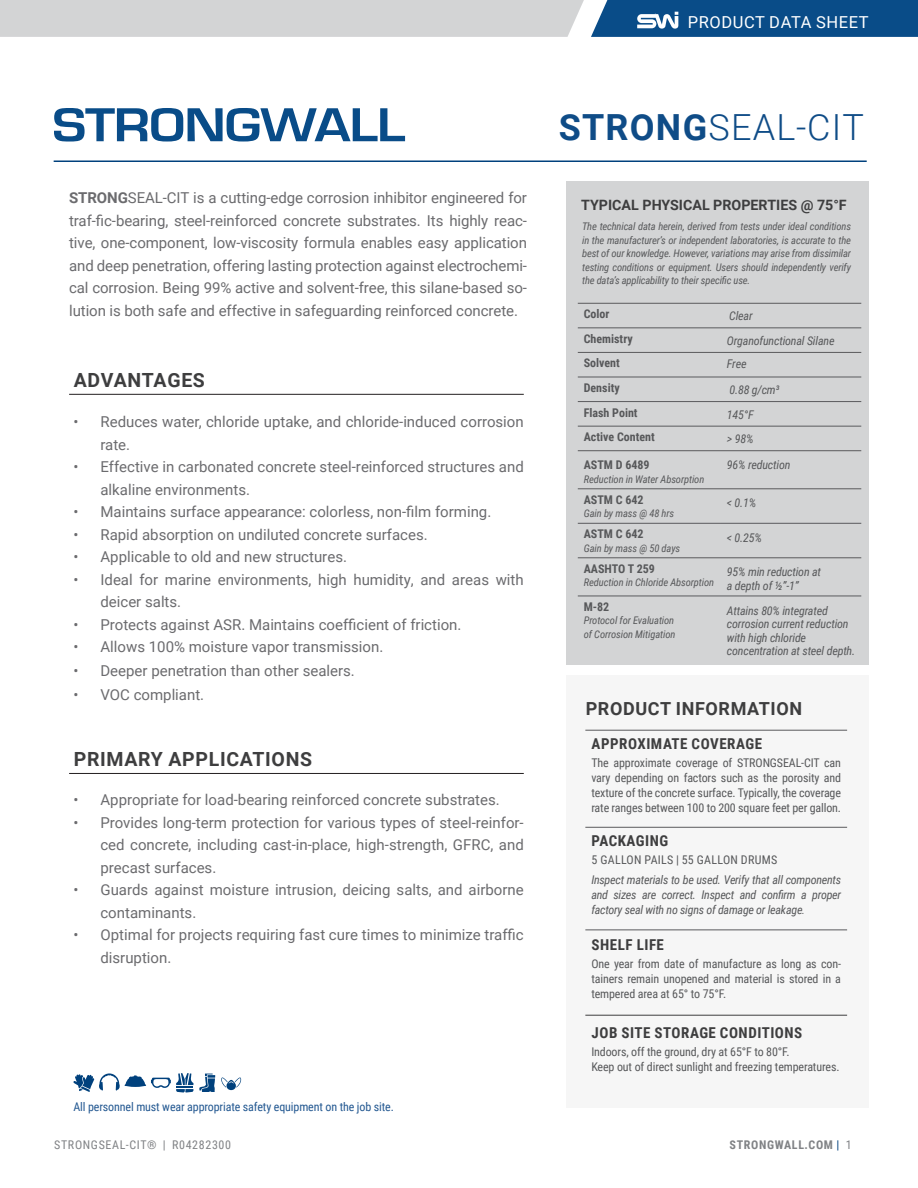
<style>
.page{position:relative;width:918px;height:1188px;background:#fff}
.page>*{position:absolute;margin:0;border:0;box-sizing:border-box;transform-origin:0 0}
.t1{font:300 36px "Roboto";letter-spacing:.035em;color:#0f4c87}
.t2{font:700 19.5px "Roboto";letter-spacing:.035em;color:#3e3e3f}
.t3{font:700 18px "Roboto";letter-spacing:.035em;color:#3e3e3f}
.t4{font:16.5px "Roboto";letter-spacing:.035em;color:#fff}
.t5{font:15px/22.5px "Roboto";color:#6b6b6e}
.t6{font:700 15px "Roboto Condensed";letter-spacing:.035em;color:#3e3e3f}
.t7{font:700 14.25px "Roboto";color:#3e3e3f}
.t8{font:12px/15px "Roboto Condensed";letter-spacing:-.01em;color:#57585a;text-align:justify}
.t9{font:italic 12px/13.5px "Roboto Condensed";letter-spacing:-.015em;color:#57585a}
.t10{font:700 12px "Roboto Condensed";color:#57585a}
.t11{font:12px "Roboto Condensed";letter-spacing:-.01em;color:#235891}
.t12{font:12px "Roboto Condensed";letter-spacing:.025em;color:#57585a}
.t13{font:12px "Roboto Condensed";letter-spacing:.055em;color:#808285}
.t14{font:700 12px "Roboto Condensed";letter-spacing:.055em;color:#808285}
.t15{font:italic 10.5px/13.5px "Roboto Condensed";letter-spacing:-.01em;color:#57585a;text-align:justify}
.s1{font-weight:700}
.s2{font-size:10.5px}
.s3{font-weight:400;color:#00417d}
.s4{font-weight:400}
</style>
<div class="page">
<hr style="left:54px;top:160px;width:813px;height:2px;background:#00417d">
<div style="left:566px;top:181px;width:303px;height:483px;background:#d3d4d5"></div>
<div style="left:566px;top:675px;width:303px;height:433px;background:#f6f6f6"></div>
<hr style="left:578px;top:303px;width:143px;height:1px;background:#5a5a5d">
<hr style="left:721px;top:303px;width:140px;height:1px;background:#5a5a5d">
<hr style="left:578px;top:328px;width:143px;height:1px;background:#5a5a5d">
<hr style="left:721px;top:328px;width:140px;height:1px;background:#5a5a5d">
<hr style="left:578px;top:352px;width:143px;height:1px;background:#5a5a5d">
<hr style="left:721px;top:352px;width:140px;height:1px;background:#5a5a5d">
<hr style="left:578px;top:377px;width:143px;height:1px;background:#5a5a5d">
<hr style="left:721px;top:377px;width:140px;height:1px;background:#5a5a5d">
<hr style="left:578px;top:401px;width:143px;height:1px;background:#5a5a5d">
<hr style="left:721px;top:401px;width:140px;height:1px;background:#5a5a5d">
<hr style="left:578px;top:426px;width:143px;height:1px;background:#5a5a5d">
<hr style="left:721px;top:426px;width:140px;height:1px;background:#5a5a5d">
<hr style="left:578px;top:450px;width:143px;height:1px;background:#5a5a5d">
<hr style="left:721px;top:450px;width:140px;height:1px;background:#5a5a5d">
<hr style="left:578px;top:489px;width:143px;height:1px;background:#5a5a5d">
<hr style="left:721px;top:489px;width:140px;height:1px;background:#5a5a5d">
<hr style="left:578px;top:523px;width:143px;height:1px;background:#5a5a5d">
<hr style="left:721px;top:523px;width:140px;height:1px;background:#5a5a5d">
<hr style="left:578px;top:558px;width:143px;height:1px;background:#5a5a5d">
<hr style="left:721px;top:558px;width:140px;height:1px;background:#5a5a5d">
<hr style="left:578px;top:596px;width:143px;height:1px;background:#5a5a5d">
<hr style="left:721px;top:596px;width:140px;height:1px;background:#5a5a5d">
<hr style="left:585px;top:730px;width:262px;height:1px;background:#5a5a5d">
<hr style="left:585px;top:827px;width:262px;height:1px;background:#5a5a5d">
<hr style="left:585px;top:930px;width:262px;height:1px;background:#5a5a5d">
<hr style="left:585px;top:1015px;width:262px;height:1px;background:#3e3e3f">
<svg style="left:54px;top:108px;width:351px;height:34px"></svg>
<svg style="left:0;top:0;width:918px;height:37px;background:#91a8bc"></svg>
<hr style="left:69px;top:394px;width:455px;height:1px;background:#231f20">
<hr style="left:69px;top:773px;width:455px;height:1px;background:#231f20">
<svg style="left:221px;top:1077px;width:20px;height:13px"></svg>
<svg style="left:199px;top:1074px;width:16px;height:18px"></svg>
<svg style="left:73px;top:1073px;width:120px;height:20px"></svg>
<p class="t4" style="left:688px;top:10px;width:183px">PRODUCT DATA SHEET</p>
<p class="t5" style="left:69px;top:186px;width:460px;text-align:justify"><span class="s1">STRONG</span>SEAL-CIT is a cutting-edge corrosion inhibitor engineered for traf-fic-bearing, steel-reinforced concrete substrates. Its highly reac&shy;tive, one-component, low-viscosity formula enables easy application and deep penetration, offering lasting protection against electrochemi&shy;cal corrosion. Being 99% active and solvent-free, this silane-based so&shy;lution is both safe and effective in safeguarding reinforced concrete.</p>
<h2 class="t2" style="left:74px;top:366px;width:133px">ADVANTAGES</h2>
<p class="t5" style="left:100px;top:410px;width:425px;text-indent:-27px">• Reduces water, chloride uptake, and chloride-induced corrosion rate.</p>
<p class="t5" style="left:100px;top:455px;width:425px;text-indent:-27px">• Effective in carbonated concrete steel-reinforced structures and alkaline environments.</p>
<p class="t5" style="left:73px;top:500px;width:419px">• Maintains surface appearance: colorless, non-film forming.</p>
<p class="t5" style="left:73px;top:522px;width:356px">• Rapid absorption on undiluted concrete surfaces.</p>
<p class="t5" style="left:73px;top:545px;width:275px">• Applicable to old and new structures.</p>
<p class="t5" style="left:100px;top:567px;width:425px;text-indent:-27px">• Ideal for marine environments, high humidity, and areas with deicer salts.</p>
<p class="t5" style="left:73px;top:612px;width:390px">• Protects against ASR. Maintains coefficient of friction.</p>
<p class="t5" style="left:73px;top:635px;width:311px">• Allows 100% moisture vapor transmission.</p>
<p class="t5" style="left:73px;top:659px;width:283px">• Deeper penetration than other sealers.</p>
<p class="t5" style="left:73px;top:683px;width:132px">• VOC compliant.</p>
<h2 class="t2" style="left:74px;top:745px;width:240px">PRIMARY APPLICATIONS</h2>
<p class="t5" style="left:73px;top:788px;width:428px">• Appropriate for load-bearing reinforced concrete substrates.</p>
<p class="t5" style="left:100px;top:810px;width:425px;text-align:justify;text-indent:-27px">• Provides long-term protection for various types of steel-reinfor&shy;ced concrete, including cast-in-place, high-strength, GFRC, and precast surfaces.</p>
<p class="t5" style="left:100px;top:878px;width:425px;text-indent:-27px">• Guards against moisture intrusion, deicing salts, and airborne contaminants.</p>
<p class="t5" style="left:100px;top:923px;width:425px;text-indent:-27px">• Optimal for projects requiring fast cure times to minimize traffic disruption.</p>
<p class="t11" style="left:73px;top:1098px;width:322px">All personnel must wear appropriate safety equipment on the job site.</p>
<h1 class="t1" style="left:559px;top:102px;width:307px"><span class="s1">STRONG</span>SEAL-CIT</h1>
<p class="t7" style="left:581px;top:195px;width:267px">TYPICAL PHYSICAL PROPERTIES @ 75°F</p>
<p class="t15" style="left:582px;top:219px;width:270px">The technical data herein, derived from tests under ideal conditions in the manufacturer’s or independent laboratories, is accurate to the best of our knowledge. However, variations may arise from dissimilar testing conditions or equipment. Users should independently verify the data’s applicability to their specific use.</p>
<p class="t10" style="left:584px;top:306px;width:27px">Color</p>
<p class="t9" style="left:729px;top:309px;width:25px">Clear</p>
<p class="t10" style="left:584px;top:330px;width:50px">Chemistry</p>
<p class="t9" style="left:727px;top:333px;width:109px">Organofunctional Silane</p>
<p class="t10" style="left:584px;top:355px;width:38px">Solvent</p>
<p class="t9" style="left:727px;top:357px;width:21px">Free</p>
<p class="t10" style="left:584px;top:379px;width:37px">Density</p>
<p class="t9" style="left:730px;top:383px;width:51px">0.88 g/cm³</p>
<p class="t10" style="left:584px;top:404px;width:55px">Flash Point</p>
<p class="t9" style="left:727px;top:407px;width:28px">145°F</p>
<p class="t10" style="left:584px;top:428px;width:72px">Active Content</p>
<p class="t9" style="left:727px;top:432px;width:28px">&gt; 98%</p>
<p class="t10" style="left:584px;top:457px;width:67px">ASTM D 6489</p>
<p class="t15" style="left:584px;top:472px;width:122px">Reduction in Water Absorption</p>
<p class="t9" style="left:727px;top:458px;width:65px">96% reduction</p>
<p class="t10" style="left:584px;top:491px;width:61px">ASTM C 642</p>
<p class="t15" style="left:584px;top:506px;width:92px">Gain by mass @ 48 hrs</p>
<p class="t10" style="left:584px;top:526px;width:61px">ASTM C 642</p>
<p class="t15" style="left:584px;top:541px;width:98px">Gain by mass @ 50 days</p>
<p class="t9" style="left:727px;top:496px;width:31px">&lt; 0.1%</p>
<p class="t9" style="left:727px;top:530px;width:36px">&lt; 0.25%</p>
<p class="t10" style="left:584px;top:560px;width:73px">AASHTO T 259</p>
<p class="t15" style="left:584px;top:575px;width:132px">Reduction in Chloride Absorption</p>
<p class="t9" style="left:727px;top:565px;width:96px">95% min reduction at a depth of ½”-1”</p>
<p class="t10" style="left:584px;top:598px;width:27px">M-82</p>
<p class="t15" style="left:584px;top:614px;width:93px">Protocol for Evaluation of Corrosion Mitigation</p>
<p class="t9" style="left:727px;top:603px;width:130px">Attains 80% integrated corrosion current reduction with high chloride concentration at steel depth.</p>
<p class="t3" style="left:586px;top:696px;width:218px">PRODUCT INFORMATION</p>
<p class="t6" style="left:592px;top:733px;width:172px">APPROXIMATE COVERAGE</p>
<p class="t8" style="left:591px;top:755px;width:251px">The approximate coverage of STRONGSEAL-CIT can vary depending on factors such as the porosity and texture of the concrete surface. Typically, the coverage rate ranges between 100 to 200 square feet per gallon.</p>
<p class="t6" style="left:592px;top:830px;width:78px">PACKAGING</p>
<p class="t12" style="left:592px;top:851px;width:187px">5 GALLON PAILS | 55 GALLON DRUMS</p>
<p class="t9" style="left:591px;top:871px;width:251px;line-height:15px;text-align:justify">Inspect materials to be used. Verify that all components and sizes are correct. Inspect and confirm a proper factory seal with no signs of damage or leakage<span class="s2">.</span></p>
<p class="t6" style="left:592px;top:935px;width:74px">SHELF LIFE</p>
<p class="t8" style="left:591px;top:956px;width:251px">One year from date of manufacture as long as con&shy;tainers remain unopened and material is stored in a tempered area at 65° to 75°F.</p>
<p class="t6" style="left:592px;top:1023px;width:212px">JOB SITE STORAGE CONDITIONS</p>
<p class="t8" style="left:591px;top:1044px;width:250px">Indoors, off the ground, dry at 65°F to 80°F.<br>Keep out of direct sunlight and freezing temperatures.</p>
<p class="t13" style="left:54px;top:1136px;width:178px">STRONGSEAL-CIT® | R04282300</p>
<p class="t14" style="left:730px;top:1136px;width:124px">STRONGWALL.COM <span class="s3">|</span> <span class="s4">1</span></p>
</div>
